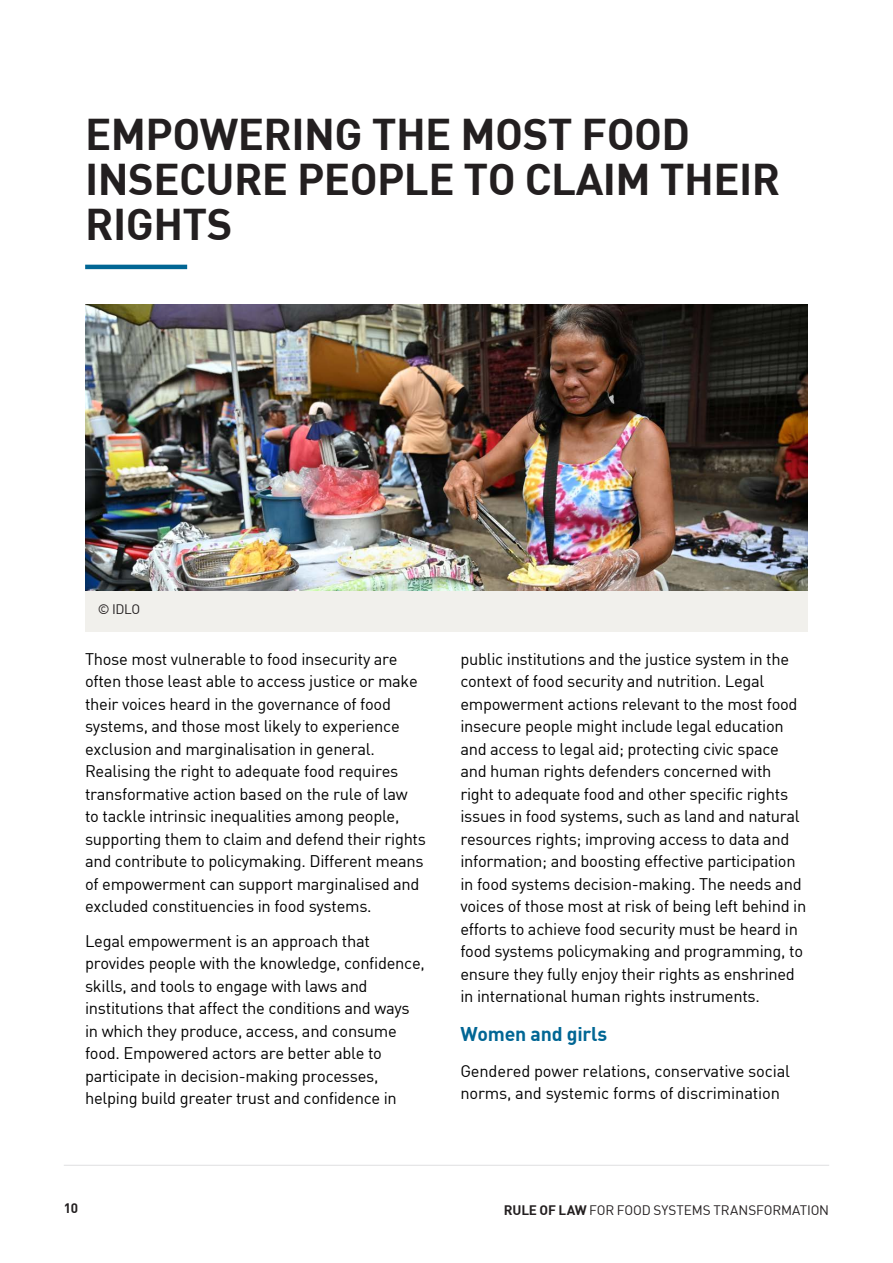
<style>
.page{position:relative;width:893px;height:1263px;background:#fff}
.page>*{position:absolute;margin:0;border:0;box-sizing:border-box;transform-origin:0 0}
.Header_1{font:43.5px/45px "DIN Bold";letter-spacing:-.015em;color:#231f20}
.Header_2{font:19.5px "DIN Bold";letter-spacing:-.01em;color:#016694}
.Body_Text{font:16.5px/22.5px "DIN";letter-spacing:-.02em;color:#000}
.t1{font:13.5px "DIN";letter-spacing:-.01em;color:#231f20}
.t2{font:13.5px "DIN Bold";color:#231f20}
.s1{font-family:"DIN Bold"}
</style>
<div class="page">
<hr style="left:64px;top:1165px;width:765px;height:1px;background:#939598">
<hr style="left:85px;top:265px;width:102px;height:4px;background:#016694">
<img style="left:85px;top:305px;width:723px;height:286px">
<div style="left:85px;top:591px;width:723px;height:40px;background:#f1f0ec"></div>
<p class="Header_1" style="left:85px;top:110px;width:697px">EMPOWERING THE MOST FOOD<br>INSECURE PEOPLE TO CLAIM THEIR<br>RIGHTS</p>
<p class="t1" style="left:98px;top:600px;width:44px">© IDLO</p>
<p class="Body_Text" style="left:85px;top:647px;width:342px">Those most vulnerable to food insecurity are often those least able to access justice or make their voices heard in the governance of food systems, and those most likely to experience exclusion and marginalisation in general.<br>Realising the right to adequate food requires transformative action based on the rule of law<br>to tackle intrinsic inequalities among people, supporting them to claim and defend their rights and contribute to policymaking. Different means of empowerment can support marginalised and excluded constituencies in food systems.</p>
<p class="Body_Text" style="left:85px;top:929px;width:341px">Legal empowerment is an approach that provides people with the knowledge, confidence, skills, and tools to engage with laws and institutions that affect the conditions and ways in which they produce, access, and consume food. Empowered actors are better able to participate in decision-making processes, helping build greater trust and confidence in</p>
<p class="Body_Text" style="left:460px;top:647px;width:348px">public institutions and the justice system in the context of food security and nutrition. Legal empowerment actions relevant to the most food insecure people might include legal education and access to legal aid; protecting civic space and human rights defenders concerned with right to adequate food and other specific rights issues in food systems, such as land and natural resources rights; improving access to data and information; and boosting effective participation in food systems decision-making. The needs and voices of those most at risk of being left behind in efforts to achieve food security must be heard in food systems policymaking and programming, to ensure they fully enjoy their rights as enshrined in international human rights instruments.</p>
<p class="Header_2" style="left:460px;top:1021px;width:148px">Women and girls</p>
<p class="Body_Text" style="left:460px;top:1059px;width:331px">Gendered power relations, conservative social norms, and systemic forms of discrimination</p>
<p class="t2" style="left:64px;top:1199px;width:16px">10</p>
<p class="t1" style="left:504px;top:1201px;width:327px"><span class="s1">RULE OF LAW</span> FOR FOOD SYSTEMS TRANSFORMATION</p>
</div>
